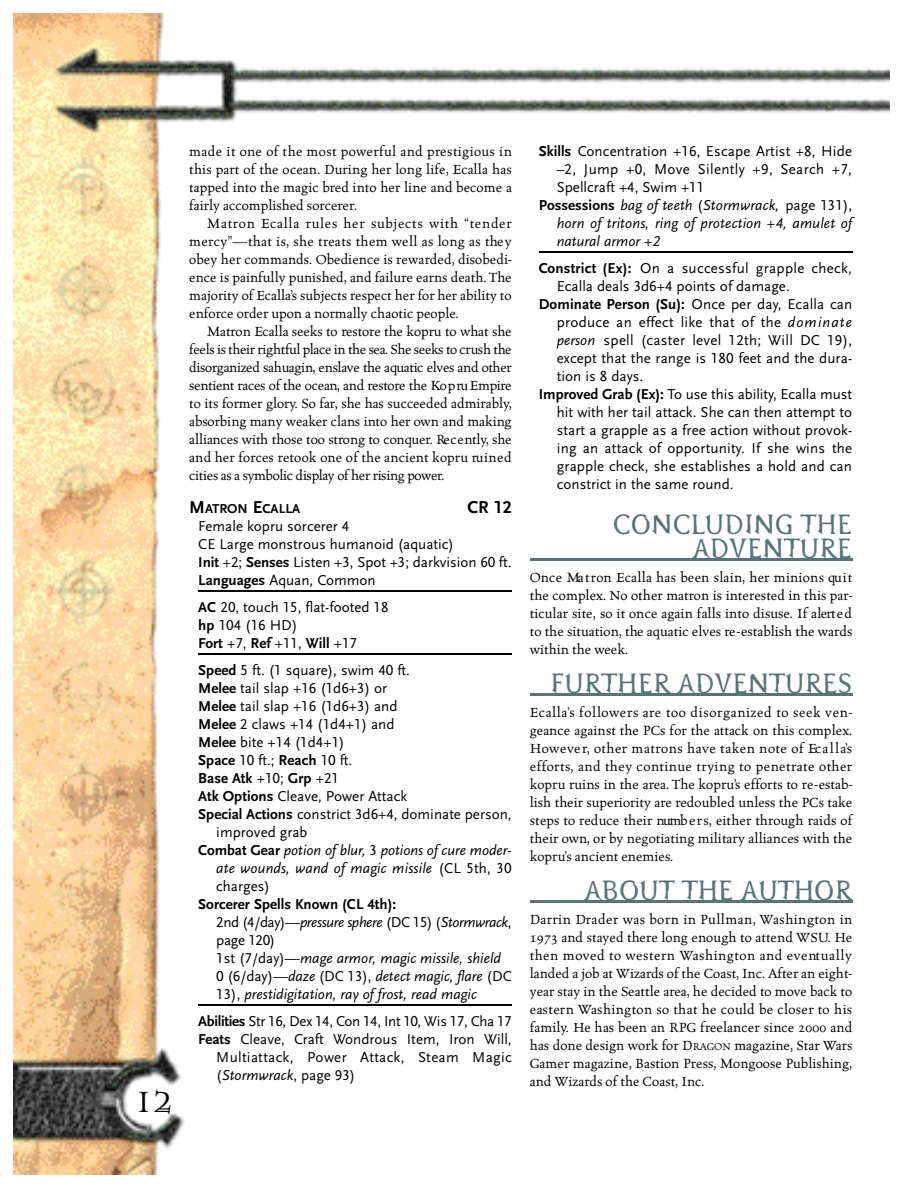
<style>
.page{position:relative;width:918px;height:1188px;background:#fff}
.page>*{position:absolute;margin:0;border:0;box-sizing:border-box;transform-origin:0 0}
.t1{font:34.5px "Alchemy Gold A24";color:#000}
.t2{font:27px/24.6px "Pterra dactyl";color:#56747b;text-align:right}
.t3{font:700 18px "Scala Sans LF";color:#000}
.t4{font:15px/18px "Celestia Antiqua";color:#000;text-align:justify}
.t5{font:15px/18px "Scala Sans LF";color:#000}
.t6{font:italic 15px/18px "Scala Sans LF";color:#000}
.t7{font:15px "Scala Sans LF";letter-spacing:.02em;color:#000}
.t8{font:15px "Scala Sans LF";letter-spacing:-.02em;color:#000}
.t9{font:700 15px "Scala Sans LF";color:#000}
.t10{font:700 13.5px "Scala Sans LF";color:#000}
.s1{font-size:18px}
.s2{font-weight:700}
.s3{font-weight:400}
.s4{font-weight:700;font-style:normal}
.s5{font-style:normal}
.s6{font-style:italic}
.s7{font-size:11.25px}
</style>
<div class="page">
<img style="left:14px;top:14px;width:876px;height:1161px">
<hr style="left:198px;top:591px;width:314px;height:1px;background:#000">
<hr style="left:198px;top:654px;width:314px;height:1px;background:#000">
<hr style="left:198px;top:1005px;width:314px;height:1px;background:#000">
<hr style="left:539px;top:252px;width:313px;height:1px;background:#000">
<hr style="left:530px;top:558px;width:322px;height:3px;background:#56747b">
<hr style="left:530px;top:693px;width:322px;height:3px;background:#56747b">
<hr style="left:530px;top:900px;width:322px;height:3px;background:#56747b">
<h1 class="t1" style="left:134px;top:1085px;width:41px">12</h1>
<p class="t4" style="left:189px;top:143px;width:324px">made it one of the most powe rful and prestigious in this part of the ocean. During her long life, Ecalla has tapped into the magic bred into her line and become a fairly accomplished sorcerer.</p>
<p class="t4" style="left:189px;top:215px;width:324px;text-indent:18px">Ma t ron Ecalla rules her subjects with “tender m e rc y ” —that is, she treats them well as long as the y obey her commands. Obedience is rewarded, disobedi&shy;ence is painfully punished, and failure earns death. The majority of Ecalla’s subjects respect her for her ability to enforce order upon a normally chaotic people.</p>
<p class="t4" style="left:189px;top:323px;width:324px;text-indent:18px">Ma t ron Ecalla seeks to re s t o re the kopru to what she feels is their rightful place in the sea. She seeks to crush the d is o r g a n ized sahuagin, enslave the aquatic elves and othe r s e ntie nt races of the ocean, and re s to re the Ko p ruEm p ire to its former glory. So far, she has succeeded admirably, absorbing many weaker clans into her own and making alliances with those too strong to conqu e r. Re c e nt ly, she and her forces retook one of the ancient kopru ru i n e d cities as a symbolic display of her rising powe r.</p>
<p class="t10" style="left:189px;top:503px;width:112px"><span class="s1">M</span>ATRON <span class="s1">E</span>CALLA</p>
<p class="t3" style="left:467px;top:499px;width:46px">CR 12</p>
<p class="t5" style="left:198px;top:518px;width:315px">Female kopru sorcerer 4<br>CE Large monstrous humanoid (aquatic)<br><span class="s2">Init</span> +2; <span class="s2">Senses</span> Listen +3, Spot +3; darkvision 60 ft.<br><span class="s2">Languages</span> Aquan, Common</p>
<p class="t5" style="left:198px;top:599px;width:192px"><span class="s2">AC</span> 20, touch 15, flat-footed 18 <span class="s2">hp</span> 104 (16 HD)<br><span class="s2">Fort</span> +7, <span class="s2">Ref</span> +11, <span class="s2">Will</span> +17</p>
<p class="t5" style="left:198px;top:662px;width:213px"><span class="s2">Speed</span> 5 ft. (1 square), swim 40 ft.</p>
<p class="t5" style="left:198px;top:680px;width:190px"><span class="s2">Melee</span> tail slap +16 (1d6+3) or</p>
<p class="t5" style="left:198px;top:698px;width:201px"><span class="s2">Melee</span> tail slap +16 (1d6+3) and</p>
<p class="t5" style="left:198px;top:716px;width:198px"><span class="s2">Melee</span> 2 claws +14 (1d4+1) and</p>
<p class="t5" style="left:198px;top:734px;width:148px"><span class="s2">Melee</span> bite +14 (1d4+1)</p>
<p class="t5" style="left:198px;top:752px;width:156px"><span class="s2">Space</span> 10 ft.; <span class="s2">Reach</span> 10 ft.</p>
<p class="t9" style="left:198px;top:772px;width:142px">Base Atk <span class="s3">+10;</span> Grp <span class="s3">+21</span></p>
<p class="t5" style="left:198px;top:788px;width:210px"><span class="s2">Atk Options</span> Cleave, Power Attack</p>
<p class="t5" style="left:198px;top:806px;width:315px"><span class="s2">Special Actions</span> constrict 3d6+4, dominate person,</p>
<p class="t5" style="left:216px;top:824px;width:93px">improved grab</p>
<p class="t6" style="left:198px;top:842px;width:315px"><span class="s4">Combat Gear</span> potion of blur, <span class="s5">3</span> potions of cure moder-</p>
<p class="t6" style="left:216px;top:860px;width:297px">ate wounds, wand of magic missile <span class="s5">(CL 5th, 30</span></p>
<p class="t5" style="left:216px;top:878px;width:55px">charges)</p>
<p class="t6" style="left:216px;top:896px;width:297px;text-indent:-18px"><span class="s4">Sorcerer Spells Known (CL 4th):<br></span><span class="s5">2nd (4/day)—</span>pressure sphere <span class="s5">(DC 15) (</span>S to rm w ra c k<span class="s5">, page 120)<br>1st (7/day)—</span>mage armor, magic missile, shield <span class="s5">0 (6/day)—</span>daze <span class="s5">(DC 13),</span> detect magic, flare <span class="s5">(DC 13),</span> prestidigitation, ray of frost, read magic</p>
<p class="t8" style="left:198px;top:1015px;width:315px"><span class="s2">A b ilitie s</span> Str 16, Dex 14, Con 14, Int 10, Wis 17, Cha 17</p>
<p class="t5" style="left:198px;top:1031px;width:315px"><span class="s2">Fe a ts</span> Cleave, Craft Wondrous Item, Iron Will,</p>
<p class="t7" style="left:216px;top:1051px;width:297px">Multiattack, Power Attack, Steam Magic</p>
<p class="t6" style="left:216px;top:1067px;width:141px"><span class="s5">(</span>Stormwrack<span class="s5">, page 93)</span></p>
<p class="t5" style="left:539px;top:143px;width:315px"><span class="s2">Skills</span> Concentration +16, Escape Artist +8, Hide</p>
<p class="t7" style="left:557px;top:163px;width:297px">–2, Jump +0, Move Silently +9, Search +7,</p>
<p class="t5" style="left:557px;top:179px;width:149px">Spellcraft +4, Swim +11</p>
<p class="t6" style="left:539px;top:197px;width:315px"><span class="s4">Possessions</span> bag of teeth <span class="s5">(</span>Stormwrack, <span class="s5">page 131),</span></p>
<p class="t6" style="left:557px;top:215px;width:297px">horn of tritons, ring of protection +4, amulet of</p>
<p class="t6" style="left:557px;top:233px;width:105px">natural armor +2</p>
<p class="t7" style="left:539px;top:262px;width:315px"><span class="s2">Constrict (Ex):</span> On a successful grapple check,</p>
<p class="t5" style="left:557px;top:278px;width:235px">Ecalla deals 3d6+4 points of damage.</p>
<p class="t5" style="left:539px;top:296px;width:315px"><span class="s2">Dominate Person (Su):</span> Once per day, Ecalla can</p>
<p class="t5" style="left:557px;top:314px;width:297px">produce an effect like that of the <span class="s6">dominate</span></p>
<p class="t7" style="left:557px;top:334px;width:297px"><span class="s6">person</span> spell (caster level 12th; Will DC 19),</p>
<p class="t5" style="left:557px;top:350px;width:297px">except that the range is 180 feet and the dura-</p>
<p class="t5" style="left:557px;top:368px;width:88px">tion is 8 days.</p>
<p class="t5" style="left:539px;top:386px;width:315px"><span class="s2">Improved Grab (Ex):</span> To use this ability, Ecalla must</p>
<p class="t5" style="left:557px;top:404px;width:297px">hit with her tail attack. She can then attempt to</p>
<p class="t5" style="left:557px;top:422px;width:297px">start a grapple as a free action without provok-</p>
<p class="t5" style="left:557px;top:440px;width:297px">ing an attack of opportunity. If she wins the</p>
<p class="t5" style="left:557px;top:458px;width:297px">grapple check, she establishes a hold and can</p>
<p class="t5" style="left:557px;top:476px;width:178px">constrict in the same round.</p>
<h2 class="t2" style="left:613px;top:514px;width:241px">CONCLUDING THE<br>ADVENTURE</h2>
<p class="t4" style="left:530px;top:569px;width:324px">Once Ma t ron Ecalla has been slain, her minions qu i t the complex. No other matron is interested in this par&shy;ticular site, so it once again falls into disuse. If alert e d to the situation, the aquatic elves re-establish the wards within the week.</p>
<h2 class="t2" style="left:550px;top:674px;width:304px">FURTHER ADVENTURES</h2>
<p class="t4" style="left:530px;top:704px;width:324px">Ec a l l a’s followers are too disorganized to seek ve n&shy;geance against the PCs for the attack on this complex.<br>Howe ve r, other matrons have taken note of Ec a l l a’s e f f o rt s, and they continue trying to penetrate othe r kopru ruins in the area. The kopru’s efforts to re-estab&shy;lish their superiority are redoubled unless the PCs take steps to reduce their numb e r s, either through raids of their own, or by negotiating military alliances with the kopru’s ancient enemies.</p>
<h2 class="t2" style="left:584px;top:881px;width:269px">ABOUT THE AUTHOR</h2>
<p class="t4" style="left:530px;top:911px;width:324px">Darrin Drader was born in Pu l l m a n, Washington in 1973 and stayed there long enough to attend WSU. He t hen moved to western Washington and eve nt u a l l y landed a job at Wizards of the Coast, Inc. After an eight&shy;year stay in the Seattle area, he decided to move back to eastern Washington so that he could be closer to his f a m ily. He has been an RPG freelancer since 2000 and has done design work for D<span class="s7">RAGON</span> magazine, Star Wars Gamer magazine, Bastion Press, Mongoose Publishing, and Wizards of the Coast, Inc.</p>
</div>
